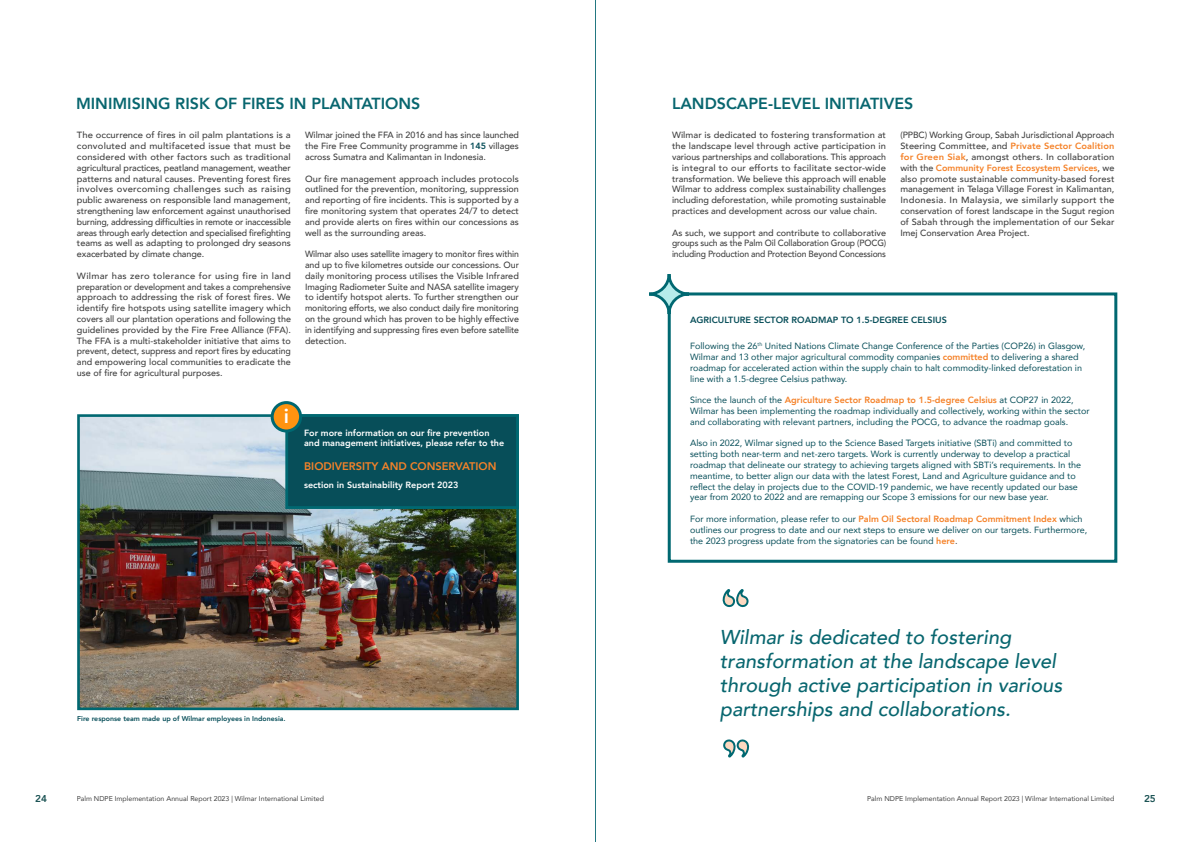
<style>
.page{position:relative;width:1191px;height:842px;background:#fff}
.page>*{position:absolute;margin:0;border:0;box-sizing:border-box;transform-origin:0 0}
.t1{font:italic 500 20px/24px "Avenir";color:#08666f}
.t2{font:800 20px "Avenir";color:#fff}
.t3{font:800 16px "Avenir";color:#08666f}
.t4{font:800 11px "Avenir";color:#f58229}
.t5{font:800 10px "Avenir";color:#1d5455}
.t6{font:500 9px/10.8px "Avenir";color:#414141;text-align:justify}
.t7{font:9px/10.8px "Avenir";color:#074e59}
.t8{font:500 9px/10.8px "Avenir";color:#414141;text-align:justify;scale:1.05 1}
.t9{font:500 9px/10.8px "Avenir";color:#414141;text-align:justify;scale:.96 1}
.t10{font:800 9px/10.8px "Avenir";color:#fff}
.t11{font:800 9px "Avenir";color:#074e59}
.t12{font:7px "Avenir";color:#414141}
.t13{font:800 7px "Avenir";color:#074e59}
.s1{font-weight:800;color:#074e59}
.s2{font-weight:800;color:#f58229}
.s3{color:#414141}
</style>
<div class="page">
<img style="left:81px;top:418px;width:434px;height:288px">
<div style="left:77px;top:414px;width:442px;height:296px;border:3px solid #006871"></div>
<svg style="left:284px;top:414px;width:235px;height:96px"></svg>
<div style="left:272px;top:403px;width:28px;height:28px;background:#ff9310;border-radius:50%"></div>
<div style="left:271px;top:401px;width:31px;height:31px;border:3px solid #006871;border-radius:50%"></div>
<div style="left:667px;top:292px;width:450px;height:271px;background:#fff;border:3px solid #006871"></div>
<svg style="left:722px;top:589px;width:27px;height:19px"></svg>
<svg style="left:723px;top:739px;width:26px;height:19px"></svg>
<svg style="left:649px;top:274px;width:40px;height:40px"></svg>
<div style="left:647px;top:273px;width:43px;height:42px;border:3px solid #006871;border-radius:50%"></div>
<hr style="left:595px;top:0;width:1px;height:842px;background:#056670">
<h2 class="t3" style="left:76px;top:91px;width:346px">MINIMISING RISK OF FIRES IN PLANTATIONS</h2>
<p class="t8" style="left:77px;top:129px;width:205px">The occurrence of fires in oil palm plantations is a convoluted and multifaceted issue that must be considered with other factors such as traditional agricultural practices, peatland management, weather patterns and natural causes. Preventing forest fires involves overcoming challenges such as raising public awareness on responsible land management, strengthening law enforcement against unauthorised burning, addressing difficulties in remote or inaccessible areas through early detection and specialised firefighting teams as well as adapting to prolonged dry seasons exacerbated by climate change.</p>
<p class="t8" style="left:77px;top:270px;width:205px">Wilmar has zero tolerance for using fire in land preparation or development and takes a comprehensive approach to addressing the risk of forest fires. We identify fire hotspots using satellite imagery which covers all our plantation operations and following the guidelines provided by the Fire Free Alliance (FFA).<br>The FFA is a multi-stakeholder initiative that aims to prevent, detect, suppress and report fires by educating and empowering local communities to eradicate the use of fire for agricultural purposes.</p>
<h1 class="t2" style="left:284px;top:401px;width:7px">i</h1>
<p class="t6" style="left:305px;top:129px;width:215px">Wilmar joined the FFA in 2016 and has since launched the Fire Free Community programme in <span class="s1">145</span> villages across Sumatra and Kalimantan in Indonesia.</p>
<p class="t6" style="left:305px;top:173px;width:215px">Our fire management approach includes protocols outlined for the prevention, monitoring, suppression and reporting of fire incidents. This is supported by a fire monitoring system that operates 24/7 to detect and provide alerts on fires within our concessions as well as the surrounding areas.</p>
<p class="t9" style="left:305px;top:248px;width:224px">Wilmar also uses satellite imagery to monitor fires within and up to five kilometres outside our concessions. Our daily monitoring process utilises the Visible Infrared Imaging Radiometer Suite and NASA satellite imagery to identify hotspot alerts. To further strengthen our monitoring efforts, we also conduct daily fire monitoring on the ground which has proven to be highly effective in identifying and suppressing fires even before satellite detection.</p>
<p class="t10" style="left:304px;top:427px;width:202px">For more information on our fire prevention and management initiatives, please refer to the</p>
<p class="t4" style="left:304px;top:458px;width:194px">BIODIVERSITY AND CONSERVATION</p>
<p class="t10" style="left:304px;top:480px;width:156px">section in Sustainability Report 2023</p>
<p class="t13" style="left:77px;top:713px;width:210px">Fire response team made up of Wilmar employees in Indonesia.</p>
<h2 class="t3" style="left:672px;top:91px;width:243px">LANDSCAPE-LEVEL INITIATIVES</h2>
<p class="t6" style="left:672px;top:129px;width:216px">Wilmar is dedicated to fostering transformation at the landscape level through active participation in various partnerships and collaborations. This approach is integral to our efforts to facilitate sector-wide transformation. We believe this approach will enable Wilmar to address complex sustainability challenges including deforestation, while promoting sustainable practices and development across our value chain.</p>
<p class="t6" style="left:672px;top:227px;width:216px">As such, we support and contribute to collaborative groups such as the Palm Oil Collaboration Group (POCG) including Production and Protection Beyond Concessions</p>
<p class="t6" style="left:900px;top:129px;width:216px">(PPBC) Working Group, Sabah Jurisdictional Approach Steering Committee, and <span class="s2">Private Sector Coalition for Green Siak</span>, amongst others. In collaboration with the <span class="s2">Community Forest Ecosystem Services</span>, we also promote sustainable community-based forest management in Telaga Village Forest in Kalimantan, Indonesia. In Malaysia, we similarly support the conservation of forest landscape in the Sugut region of Sabah through the implementation of our Sekar Imej Conservation Area Project.</p>
<p class="t11" style="left:690px;top:313px;width:258px">AGRICULTURE SECTOR ROADMAP TO 1.5-DEGREE CELSIUS</p>
<p class="t7" style="left:690px;top:340px;width:397px">Following the 26<sup>th</sup> United Nations Climate Change Conference of the Parties (COP26) in Glasgow, Wilmar and 13 other major agricultural commodity companies <span class="s2">committed</span> to delivering a shared roadmap for accelerated action within the supply chain to halt commodity-linked deforestation in line with a 1.5-degree Celsius pathway.</p>
<p class="t7" style="left:690px;top:394px;width:401px">Since the launch of the <span class="s2">Agriculture Sector Roadmap to 1.5-degree Celsius</span> at COP27 in 2022,<br>Wilmar has been implementing the roadmap individually and collectively, working within the sector and collaborating with relevant partners, including the POCG, to advance the roadmap goals.</p>
<p class="t7" style="left:690px;top:438px;width:393px">Also in 2022, Wilmar signed up to the Science Based Targets initiative (SBTi) and committed to setting both near-term and net-zero targets. Work is currently underway to develop a practical roadmap that delineate our strategy to achieving targets aligned with SBTi’s requirements. In the meantime, to better align our data with the latest Forest, Land and Agriculture guidance and to reflect the delay in projects due to the COVID-19 pandemic, we have recently updated our base year from 2020 to 2022 and are remapping our Scope 3 emissions for our new base year.</p>
<p class="t7" style="left:690px;top:513px;width:398px">For more information, please refer to our <span class="s2">Palm Oil Sectoral Roadmap Commitment Index</span> which outlines our progress to date and our next steps to ensure we deliver on our targets. Furthermore, the 2023 progress update from the signatories can be found <span class="s2">here</span><span class="s3">.</span></p>
<h1 class="t1" style="left:720px;top:626px;width:344px">Wilmar is dedicated to fostering transformation at the landscape level through active participation in various partnerships and collaborations.</h1>
<p class="t5" style="left:35px;top:791px;width:13px">24</p>
<p class="t12" style="left:77px;top:793px;width:249px">Palm NDPE Implementation Annual Report 2023 | Wilmar International Limited</p>
<p class="t12" style="left:867px;top:793px;width:249px">Palm NDPE Implementation Annual Report 2023 | Wilmar International Limited</p>
<p class="t5" style="left:1144px;top:791px;width:13px">25</p>
</div>
